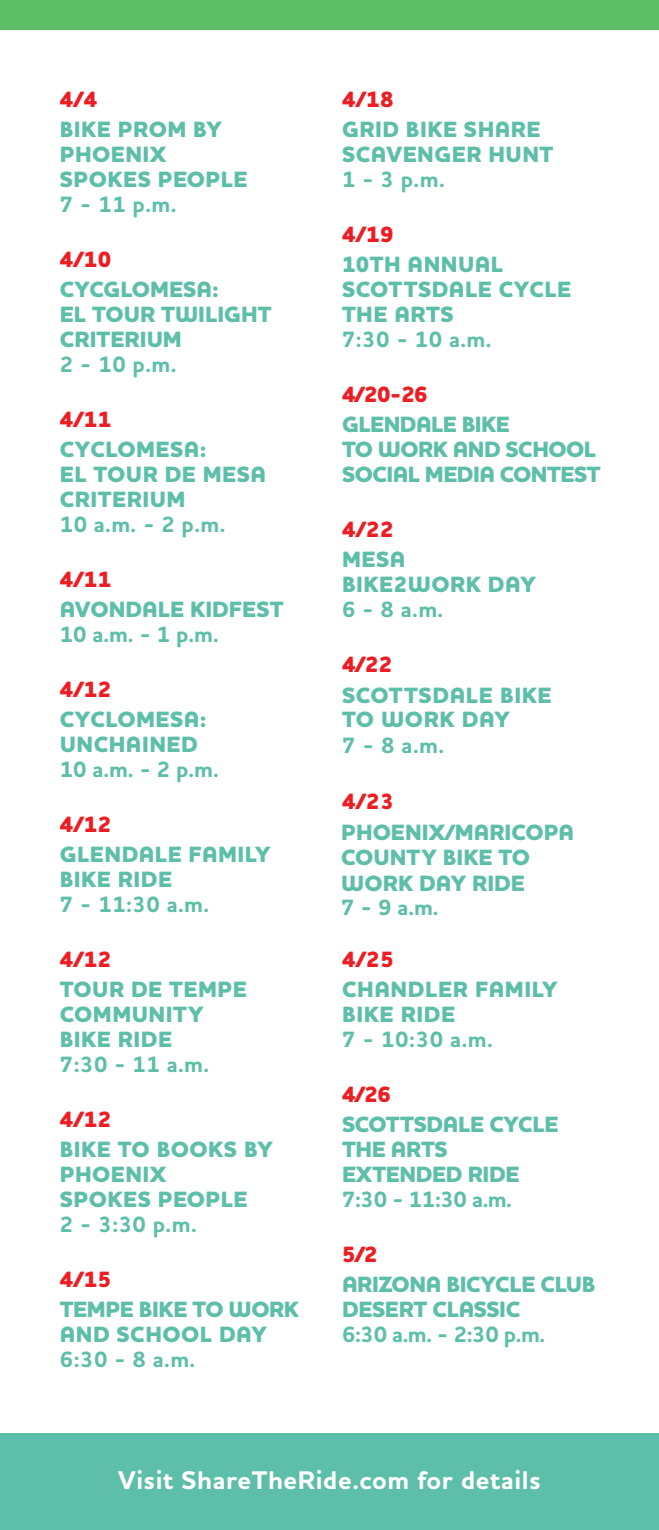
<style>
.page{position:relative;width:659px;height:1530px;background:#fff}
.page>*{position:absolute;margin:0;border:0;box-sizing:border-box;transform-origin:0 0}
.t1{font:700 26px "Houschka Pro";letter-spacing:.025em;color:#fff}
.t2{font:800 22.5px/25px "Houschka Pro";letter-spacing:.02em;color:#5dbea9}
.t3{font:700 22.5px "Houschka Pro";letter-spacing:.02em;color:#5dbea9}
.t4{font:800 22.5px/25px "Houschka Pro";letter-spacing:-.02em;color:#5dbea9}
.t5{font:800 22.5px/25.8px "Houschka Pro";color:#5dbea9}
.t6{font:800 22.5px "Houschka Pro";letter-spacing:.02em;color:#ee1d23}
.t7{font:800 22.5px/25px "Houschka Pro";letter-spacing:-.025em;color:#5dbea9}
</style>
<div class="page">
<div style="left:0;top:1434px;width:659px;height:96px;background:#5dbea9"></div>
<div style="left:0;top:0;width:659px;height:30px;background:#5ebd67"></div>
<p class="t6" style="left:60px;top:84px;width:39px">4/4</p>
<p class="t2" style="left:60px;top:118px;width:189px">BIKE PROM BY<br>PHOENIX<br>SPOKES PEOPLE</p>
<p class="t3" style="left:60px;top:190px;width:118px">7 - 11 p.m.</p>
<p class="t6" style="left:60px;top:244px;width:53px">4/10</p>
<p class="t5" style="left:60px;top:278px;width:213px;line-height:25px">CYCGLOMESA:<br>EL TOUR TWILIGHT<br>CRITERIUM</p>
<p class="t3" style="left:60px;top:350px;width:118px">2 - 10 p.m.</p>
<p class="t6" style="left:60px;top:404px;width:53px">4/11</p>
<p class="t2" style="left:60px;top:438px;width:208px">CYCLOMESA:<br>EL TOUR DE MESA<br>CRITERIUM</p>
<p class="t3" style="left:60px;top:510px;width:167px">10 a.m. - 2 p.m.</p>
<p class="t6" style="left:60px;top:564px;width:53px">4/11</p>
<p class="t5" style="left:60px;top:597px;width:225px">AVONDALE KIDFEST</p>
<p class="t3" style="left:60px;top:619px;width:160px">10 a.m. - 1 p.m.</p>
<p class="t6" style="left:60px;top:674px;width:53px">4/12</p>
<p class="t2" style="left:60px;top:708px;width:148px">CYCLOMESA:<br>UNCHAINED</p>
<p class="t3" style="left:60px;top:754px;width:160px">10 a.m. - 2 p.m.</p>
<p class="t6" style="left:60px;top:809px;width:53px">4/12</p>
<p class="t2" style="left:60px;top:842px;width:212px">GLENDALE FAMILY<br>BIKE RIDE</p>
<p class="t3" style="left:60px;top:889px;width:151px">7 - 11:30 a.m.</p>
<p class="t6" style="left:60px;top:944px;width:53px">4/12</p>
<p class="t2" style="left:60px;top:977px;width:189px">TOUR DE TEMPE<br>COMMUNITY<br>BIKE RIDE</p>
<p class="t3" style="left:60px;top:1049px;width:151px">7:30 - 11 a.m.</p>
<p class="t6" style="left:60px;top:1104px;width:53px">4/12</p>
<p class="t2" style="left:60px;top:1137px;width:214px">BIKE TO BOOKS BY<br>PHOENIX<br>SPOKES PEOPLE</p>
<p class="t3" style="left:60px;top:1209px;width:138px">2 - 3:30 p.m.</p>
<p class="t6" style="left:60px;top:1264px;width:53px">4/15</p>
<p class="t4" style="left:60px;top:1297px;width:241px">TEMPE BIKE TO WORK<br>AND SCHOOL DAY</p>
<p class="t3" style="left:60px;top:1344px;width:137px">6:30 - 8 a.m.</p>
<p class="t6" style="left:342px;top:85px;width:53px">4/18</p>
<p class="t2" style="left:342px;top:118px;width:213px">GRID BIKE SHARE<br>SCAVENGER HUNT</p>
<p class="t3" style="left:342px;top:165px;width:104px">1 - 3 p.m.</p>
<p class="t6" style="left:342px;top:220px;width:53px">4/19</p>
<p class="t2" style="left:342px;top:253px;width:231px">10TH ANNUAL<br>SCOTTSDALE CYCLE<br>THE ARTS</p>
<p class="t3" style="left:342px;top:325px;width:151px">7:30 - 10 a.m.</p>
<p class="t6" style="left:342px;top:380px;width:87px">4/20-26</p>
<p class="t7" style="left:342px;top:413px;width:260px">GLENDALE BIKE<br>TO WORK AND SCHOOL<br>SOCIAL MEDIA CONTEST</p>
<p class="t6" style="left:342px;top:515px;width:53px">4/22</p>
<p class="t2" style="left:342px;top:548px;width:195px">MESA<br>BIKE2WORK DAY</p>
<p class="t3" style="left:342px;top:595px;width:103px">6 - 8 a.m.</p>
<p class="t6" style="left:342px;top:650px;width:52px">4/22</p>
<p class="t2" style="left:342px;top:684px;width:211px">SCOTTSDALE BIKE<br>TO WORK DAY</p>
<p class="t3" style="left:342px;top:730px;width:104px">7 - 8 a.m.</p>
<p class="t6" style="left:342px;top:787px;width:53px">4/23</p>
<p class="t5" style="left:341px;top:820px;width:234px">PHOENIX/MARICOPA<br>COUNTY BIKE TO<br>WORK DAY RIDE</p>
<p class="t3" style="left:341px;top:893px;width:99px">7 - 9 a.m.</p>
<p class="t6" style="left:342px;top:944px;width:53px">4/25</p>
<p class="t2" style="left:342px;top:978px;width:217px">CHANDLER FAMILY<br>BIKE RIDE</p>
<p class="t3" style="left:342px;top:1025px;width:152px">7 - 10:30 a.m.</p>
<p class="t6" style="left:342px;top:1079px;width:50px">4/26</p>
<p class="t4" style="left:342px;top:1113px;width:218px">SCOTTSDALE CYCLE<br>THE ARTS<br>EXTENDED RIDE</p>
<p class="t3" style="left:342px;top:1185px;width:171px">7:30 - 11:30 a.m.</p>
<p class="t6" style="left:342px;top:1239px;width:37px">5/2</p>
<p class="t4" style="left:342px;top:1273px;width:255px">ARIZONA BICYCLE CLUB<br>DESERT CLASSIC</p>
<p class="t3" style="left:342px;top:1320px;width:205px">6:30 a.m. - 2:30 p.m.</p>
<p class="t1" style="left:118px;top:1463px;width:424px">Visit ShareTheRide.com for details</p>
</div>
